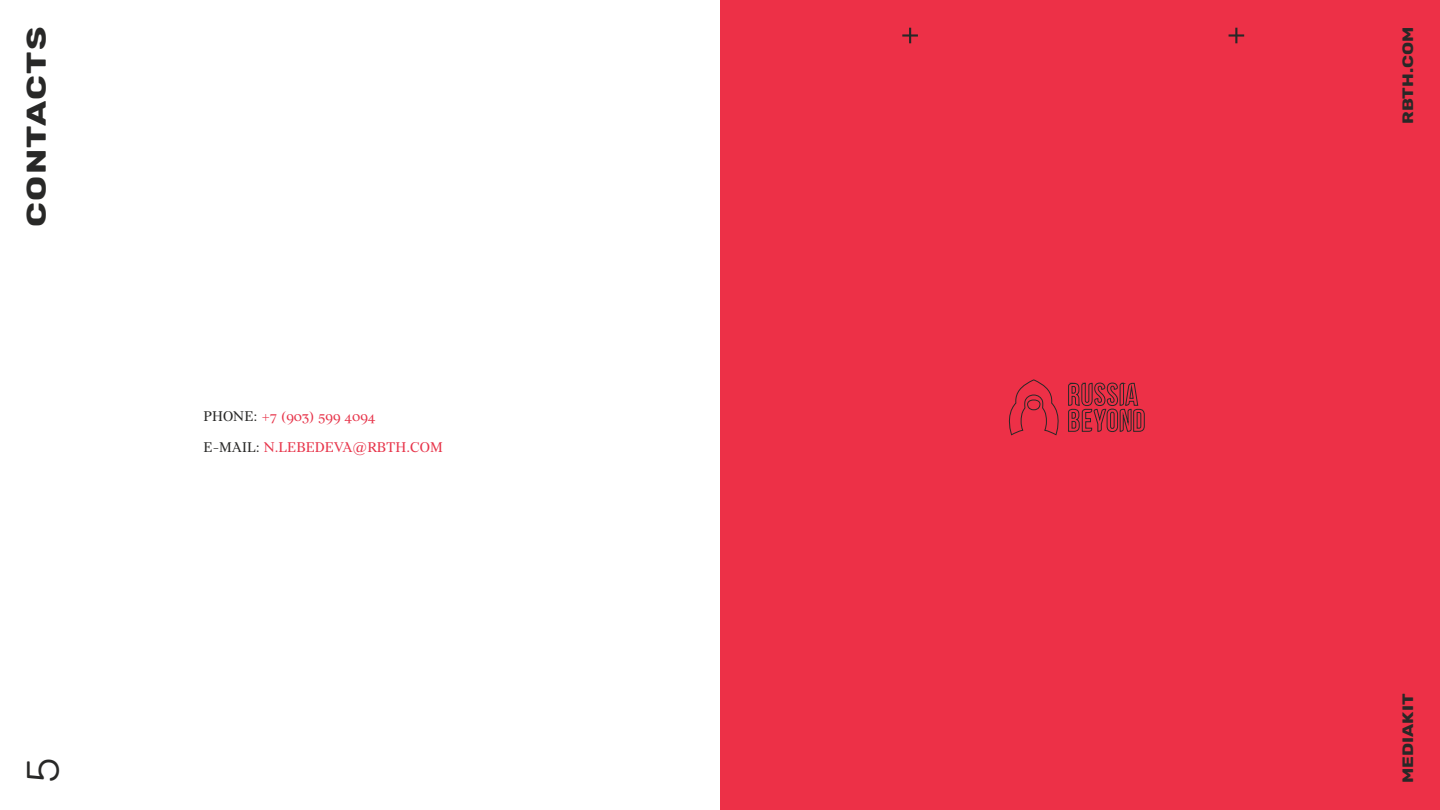
<style>
.page{position:relative;width:1440px;height:810px;background:#fff}
.page>*{position:absolute;margin:0;border:0;box-sizing:border-box;transform-origin:0 0}
.t1{font:300 45px "Rubik";color:#282827}
.t2{font:700 27px "Rubik";letter-spacing:.04em;color:#282827;scale:1.3 1}
.t3{font:15px/30.8px "Wremena";color:#e7344a}
.t4{font:700 15px "Rubik";color:#282827;scale:1.22 1}
.s1{color:#282827}
</style>
<div class="page">
<div style="left:720px;top:0;width:720px;height:810px;background:#ed3047"></div>
<svg style="left:909px;top:28px;width:2px;height:15px"></svg>
<hr style="left:902px;top:34px;width:16px;height:3px;background:#282827">
<svg style="left:1235px;top:28px;width:2px;height:15px"></svg>
<hr style="left:1229px;top:34px;width:15px;height:3px;background:#282827">
<svg style="left:1008px;top:379px;width:137px;height:57px"></svg>
<h2 class="t2" style="left:21px;top:227px;width:155px;rotate:-90deg">CONTACTS</h2>
<h1 class="t1" style="left:18px;top:783px;width:27px;rotate:-90deg">5</h1>
<p class="t3" style="left:204px;top:401px;width:241px"><span class="s1">PHONE:</span> +7 (903) 599 4094<br><span class="s1">E-MAIL:</span> N.LEBEDEVA@RBTH.COM</p>
<p class="t4" style="left:1399px;top:124px;width:81px;rotate:-90deg">RBTH.COM</p>
<p class="t4" style="left:1399px;top:783px;width:75px;rotate:-90deg">MEDIAKIT</p>
</div>
